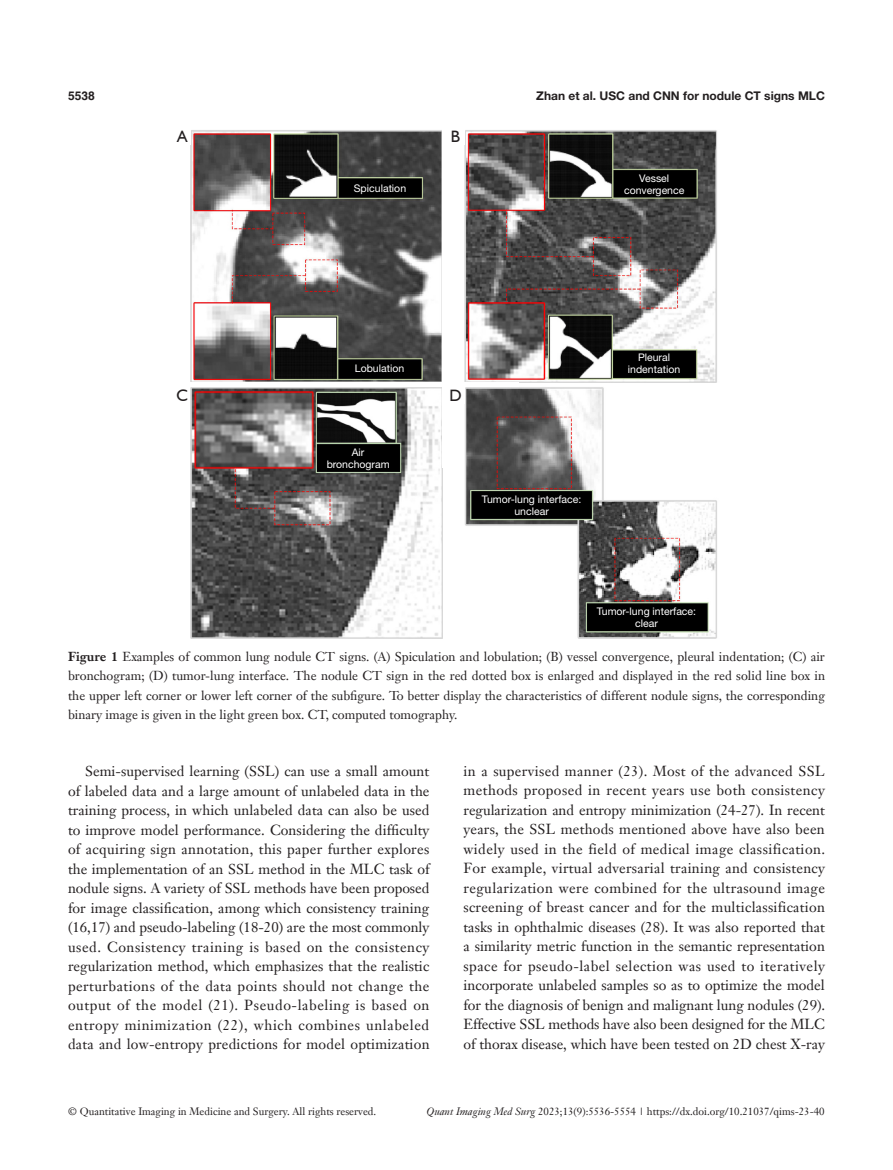
<style>
.page{position:relative;width:893px;height:1170px;background:#fff}
.page>*{position:absolute;margin:0;border:0;box-sizing:border-box;transform-origin:0 0}
.t1{font:16.5px "Humanist 521 BT";color:#231f20}
.t2{font:14.25px/19.5px "Janson Text LT";letter-spacing:.005em;color:#231f20;text-align:justify}
.t3{font:12.75px/19.5px "Janson Text LT";color:#231f20;text-align:justify}
.t4{font:700 12px "Helvetica Neue LT Pro";color:#231f20}
.t5{font:700 12px "Helvetica";color:#231f20}
.t6{font:10.5px "Janson Text LT";color:#231f20}
.t7{font:10.5px/12px "Helvetica Neue LT Pro";color:#fff;text-align:center}
.s1{font-weight:700}
.s2{font-style:italic}
</style>
<div class="page">
<img style="left:191px;top:130px;width:251px;height:252px">
<img style="left:464px;top:130px;width:253px;height:252px">
<img style="left:465px;top:387px;width:252px;height:251px">
<img style="left:191px;top:387px;width:252px;height:251px">
<p class="t5" style="left:68px;top:88px;width:28px">5538</p>
<p class="t4" style="left:536px;top:88px;width:290px">Zhan et al. USC and CNN for nodule CT signs MLC</p>
<p class="t1" style="left:177px;top:126px;width:12px">A</p>
<p class="t1" style="left:177px;top:385px;width:13px">C</p>
<p class="t7" style="left:354px;top:182px;width:54px">Spiculation</p>
<p class="t1" style="left:451px;top:126px;width:11px">B</p>
<p class="t7" style="left:624px;top:172px;width:62px">Vessel convergence</p>
<p class="t7" style="left:355px;top:362px;width:51px">Lobulation</p>
<p class="t7" style="left:327px;top:445px;width:65px">Air bronchogram</p>
<p class="t1" style="left:449px;top:385px;width:14px">D</p>
<p class="t7" style="left:628px;top:351px;width:54px">Pleural indentation</p>
<p class="t7" style="left:482px;top:492px;width:101px">Tumor-lung interface: unclear</p>
<p class="t7" style="left:597px;top:604px;width:101px">Tumor-lung interface: clear</p>
<p class="t3" style="left:68px;top:646px;width:759px"><span class="s1">Figure 1</span> Examples of common lung nodule CT signs. (A) Spiculation and lobulation; (B) vessel convergence, pleural indentation; (C) air bronchogram; (D) tumor-lung interface. The nodule CT sign in the red dotted box is enlarged and displayed in the red solid line box in the upper left corner or lower left corner of the subfigure. To better display the characteristics of different nodule signs, the corresponding binary image is given in the light green box. CT, computed tomography.</p>
<p class="t2" style="left:68px;top:761px;width:363px;text-indent:17px">Semi-supervised learning (SSL) can use a small amount of labeled data and a large amount of unlabeled data in the training process, in which unlabeled data can also be used to improve model performance. Considering the difficulty of acquiring sign annotation, this paper further explores the implementation of an SSL method in the MLC task of nodule signs. A variety of SSL methods have been proposed for image classification, among which consistency training (16,17) and pseudo-labeling (18-20) are the most commonly used. Consistency training is based on the consistency regularization method, which emphasizes that the realistic perturbations of the data points should not change the output of the model (21). Pseudo-labeling is based on entropy minimization (22), which combines unlabeled data and low-entropy predictions for model optimization</p>
<p class="t2" style="left:463px;top:761px;width:363px">in a supervised manner (23). Most of the advanced SSL methods proposed in recent years use both consistency regularization and entropy minimization (24-27). In recent years, the SSL methods mentioned above have also been widely used in the field of medical image classification.<br>For example, virtual adversarial training and consistency regularization were combined for the ultrasound image screening of breast cancer and for the multiclassification tasks in ophthalmic diseases (28). It was also reported that a similarity metric function in the semantic representation space for pseudo-label selection was used to iteratively incorporate unlabeled samples so as to optimize the model for the diagnosis of benign and malignant lung nodules (29).<br>Effective SSL methods have also been designed for the MLC of thorax disease, which have been tested on 2D chest X-ray</p>
<p class="t6" style="left:68px;top:1104px;width:310px">© Quantitative Imaging in Medicine and Surgery. All rights reserved.</p>
<p class="t6" style="left:427px;top:1104px;width:400px"><span class="s2">Quant Imaging Med Surg</span> 2023;13(9):5536-5554 | https://dx.doi.org/10.21037/qims-23-40</p>
</div>
